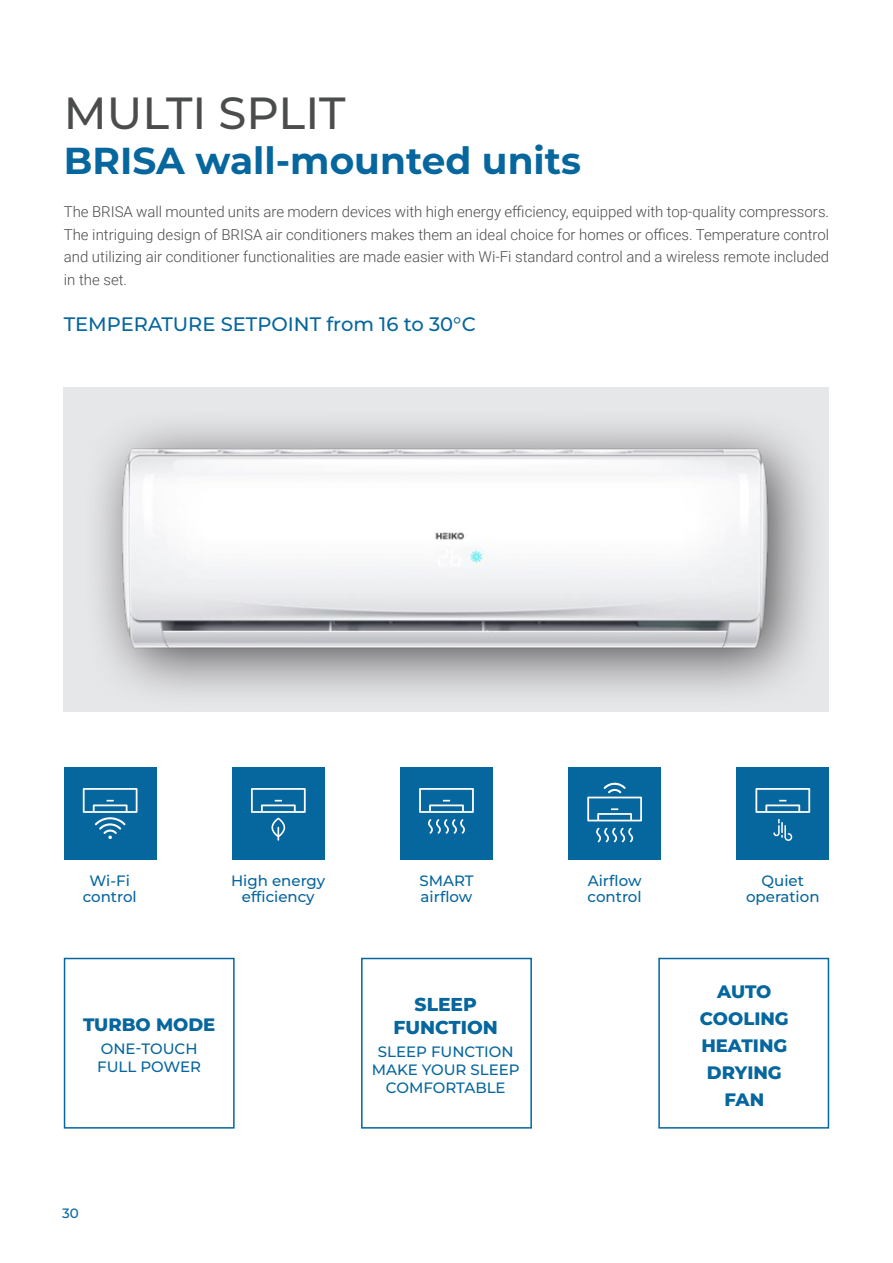
<style>
.page{position:relative;width:893px;height:1263px;background:#fff}
.page>*{position:absolute;margin:0;border:0;box-sizing:border-box;transform-origin:0 0}
.t1{font:500 45px "Montserrat";color:#4b4c4d}
.t2{font:700 37.5px "Montserrat";color:#06669e}
.t3{font:500 19.5px "Montserrat";color:#06669e}
.t4{font:800 18.6px/22.4px "Montserrat";color:#06669e;text-align:center}
.t5{font:800 18px/26.8px "Montserrat";color:#06669e;text-align:center}
.t6{font:300 15px/22.5px "Roboto";color:#4b4c4d;text-align:justify}
.t7{font:500 15px/16.5px "Montserrat";color:#06669e;text-align:center}
.t8{font:500 13.5px "Montserrat";color:#06669e}
</style>
<div class="page">
<img style="left:64px;top:387px;width:765px;height:324px">
<div style="left:64px;top:958px;width:171px;height:170px;background:#fff;border:2px solid #06669e"></div>
<div style="left:361px;top:958px;width:171px;height:170px;background:#fff;border:2px solid #06669e"></div>
<div style="left:658px;top:958px;width:171px;height:170px;background:#fff;border:2px solid #06669e"></div>
<div style="left:64px;top:767px;width:93px;height:93px;background:#06669e"></div>
<svg style="left:83px;top:788px;width:55px;height:51px"></svg>
<div style="left:568px;top:767px;width:93px;height:93px;background:#06669e"></div>
<svg style="left:587px;top:783px;width:55px;height:59px"></svg>
<div style="left:400px;top:767px;width:93px;height:93px;background:#06669e"></div>
<svg style="left:419px;top:788px;width:55px;height:46px"></svg>
<div style="left:736px;top:767px;width:93px;height:93px;background:#06669e"></div>
<svg style="left:755px;top:788px;width:55px;height:53px"></svg>
<div style="left:232px;top:767px;width:93px;height:93px;background:#06669e"></div>
<svg style="left:251px;top:788px;width:55px;height:53px"></svg>
<h1 class="t1" style="left:64px;top:83px;width:283px">MULTI SPLIT</h1>
<h2 class="t2" style="left:64px;top:135px;width:519px">BRISA wall-mounted units</h2>
<p class="t6" style="left:64px;top:200px;width:767px">The BRISA wall mounted units are modern devices with high energy efficiency, equipped with top-quality compressors.<br>The intriguing design of BRISA air conditioners makes them an ideal choice for homes or offices. Temperature control and utilizing air conditioner functionalities are made easier with Wi-Fi standard control and a wireless remote included in the set.</p>
<h3 class="t3" style="left:64px;top:311px;width:413px">TEMPERATURE SETPOINT from 16 to 30°C</h3>
<p class="t7" style="left:83px;top:872px;width:56px">Wi-Fi control</p>
<p class="t7" style="left:588px;top:872px;width:56px;text-align:left">Airflow control</p>
<p class="t7" style="left:231px;top:872px;width:96px">High energy efficiency</p>
<p class="t7" style="left:419px;top:872px;width:56px;text-align:left">SMART airflow</p>
<p class="t7" style="left:746px;top:872px;width:75px">Quiet operation</p>
<p class="t5" style="left:83px;top:1010px;width:134px">TURBO MODE</p>
<p class="t7" style="left:97px;top:1039px;width:105px;line-height:18px;text-align:left">ONE-TOUCH<br>FULL POWER</p>
<p class="t8" style="left:62px;top:1204px;width:18px">30</p>
<p class="t4" style="left:394px;top:993px;width:106px">SLEEP<br>FUNCTION</p>
<p class="t7" style="left:372px;top:1042px;width:149px;line-height:18px">SLEEP FUNCTION<br>MAKE YOUR SLEEP<br>COMFORTABLE</p>
<p class="t5" style="left:700px;top:978px;width:90px">AUTO<br>COOLING<br>HEATING<br>DRYING<br>FAN</p>
</div>
